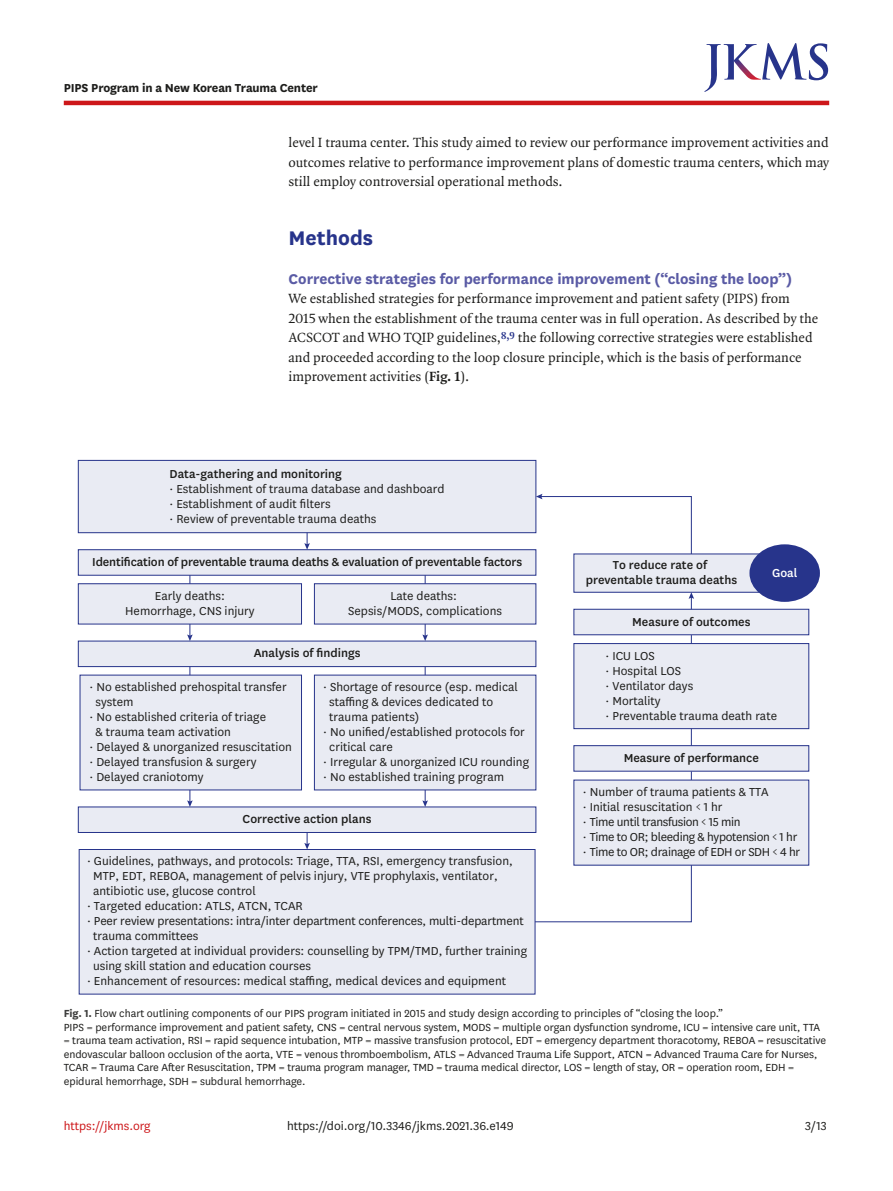
<style>
.page{position:relative;width:893px;height:1191px;background:#fff}
.page>*{position:absolute;margin:0;border:0;box-sizing:border-box;transform-origin:0 0}
.body_title1{font:700 23.1px "National";color:#27348b}
.body_title2_stacked{font:700 16.5px "National";color:#5a5ba5}
.body_p_first{font:14.25px/19.5px "Quadraat OT";color:#1d1d1b}
.body_p{font:14.25px/19.5px "Quadraat OT";color:#1d1d1b;text-align:justify}
.doi_running_footer{font:13.5px/15px "National";color:#1d1d1b}
.t1{font:500 13.5px/15px "National";color:#1d1d1b;text-align:center}
.doi_running_footer-2{font:13.5px/15px "National";letter-spacing:-.025em;color:#1d1d1b}
.alt-title-type{font:700 13.5px "National";letter-spacing:-.01em;color:#1d1d1b}
.t2{font:13.5px "National";color:#cd171a}
.t3{font:500 13.5px "National";color:#fff}
.fig_caption{font:12px/13.5px "National";letter-spacing:-.005em;color:#1d1d1b}
.s1{font-weight:700}
.s2{font-weight:500}
.s3{font-weight:700;color:#3d3d3c}
</style>
<div class="page">
<hr style="left:64px;top:101px;width:765px;height:4px;background:#cd171a">
<svg style="left:704px;top:43px;width:124px;height:49px"></svg>
<div style="left:78px;top:460px;width:458px;height:73px;background:#e9ebf3"></div>
<div style="left:78px;top:460px;width:458px;height:73px;border:1px solid #27348b"></div>
<div style="left:80px;top:675px;width:221px;height:115px;background:#e9ebf3"></div>
<div style="left:79px;top:849px;width:456px;height:145px;background:#e9ebf3"></div>
<div style="left:79px;top:849px;width:456px;height:145px;border:1px solid #27348b"></div>
<div style="left:314px;top:675px;width:222px;height:115px;background:#e9ebf3"></div>
<div style="left:78px;top:550px;width:458px;height:25px;background:#e9ebf3"></div>
<div style="left:78px;top:549px;width:458px;height:26px;border:1px solid #27348b"></div>
<div style="left:78px;top:641px;width:458px;height:25px;background:#e9ebf3"></div>
<div style="left:78px;top:640px;width:458px;height:27px;border:1px solid #27348b"></div>
<div style="left:78px;top:807px;width:458px;height:25px;background:#e9ebf3"></div>
<div style="left:78px;top:806px;width:458px;height:27px;border:1px solid #27348b"></div>
<div style="left:574px;top:745px;width:235px;height:26px;background:#e9ebf3"></div>
<div style="left:573px;top:745px;width:236px;height:26px;border:1px solid #27348b"></div>
<svg style="left:304px;top:533px;width:6px;height:17px"></svg>
<svg style="left:304px;top:832px;width:6px;height:17px"></svg>
<svg style="left:187px;top:790px;width:6px;height:17px"></svg>
<svg style="left:422px;top:790px;width:6px;height:17px"></svg>
<svg style="left:187px;top:624px;width:6px;height:17px"></svg>
<svg style="left:422px;top:624px;width:6px;height:17px"></svg>
<div style="left:574px;top:780px;width:235px;height:85px;background:#e9ebf3"></div>
<div style="left:574px;top:643px;width:235px;height:85px;background:#e9ebf3"></div>
<div style="left:573px;top:643px;width:236px;height:86px;border:1px solid #27348b"></div>
<svg style="left:691px;top:728px;width:1px;height:17px"></svg>
<div style="left:574px;top:609px;width:235px;height:26px;background:#e9ebf3"></div>
<div style="left:573px;top:609px;width:236px;height:26px;border:1px solid #27348b"></div>
<div style="left:574px;top:554px;width:235px;height:38px;background:#e9ebf3"></div>
<svg style="left:689px;top:592px;width:5px;height:17px"></svg>
<div style="left:78px;top:584px;width:223px;height:40px;background:#e9ebf3"></div>
<div style="left:78px;top:583px;width:224px;height:41px;border:1px solid #27348b"></div>
<div style="left:314px;top:584px;width:222px;height:40px;background:#e9ebf3"></div>
<div style="left:314px;top:583px;width:222px;height:41px;border:1px solid #27348b"></div>
<div style="left:749px;top:544px;width:71px;height:58px;background:#27348b;border-radius:50%"></div>
<svg style="left:536px;top:494px;width:156px;height:61px"></svg>
<svg style="left:534px;top:864px;width:158px;height:58px"></svg>
<p class="alt-title-type" style="left:64px;top:78px;width:256px">PIPS Program in a New Korean Trauma Center</p>
<p class="body_p" style="left:289px;top:133px;width:542px">level I trauma center. This study aimed to review our performance improvement activities and outcomes relative to performance improvement plans of domestic trauma centers, which may still employ controversial operational methods.</p>
<p class="body_title1" style="left:289px;top:221px;width:86px">Methods</p>
<p class="body_title2_stacked" style="left:289px;top:267px;width:505px">Corrective strategies for performance improvement (“closing the loop”)</p>
<p class="body_p_first" style="left:289px;top:289px;width:531px">We established strategies for performance improvement and patient safety (PIPS) from 2015 when the establishment of the trauma center was in full operation. As described by the ACSCOT and WHO TQIP guidelines,<sup>8,9</sup> the following corrective strategies were established and proceeded according to the loop closure principle, which is the basis of performance improvement activities (<span class="s1">Fig. 1</span>).</p>
<p class="doi_running_footer" style="left:170px;top:465px;width:277px"><span class="s2">Data-gathering and monitoring<br></span>· Establishment of trauma database and dashboard · Establishment of audit filters<br>· Review of preventable trauma deaths</p>
<p class="t1" style="left:92px;top:553px;width:431px">Identification of preventable trauma deaths &amp; evaluation of preventable factors</p>
<p class="doi_running_footer" style="left:125px;top:588px;width:131px;text-align:center">Early deaths:<br>Hemorrhage, CNS injury</p>
<p class="doi_running_footer" style="left:348px;top:588px;width:155px;text-align:center">Late deaths:<br>Sepsis/MODS, complications</p>
<p class="t1" style="left:254px;top:645px;width:108px">Analysis of findings</p>
<p class="doi_running_footer" style="left:90px;top:679px;width:199px">· No established prehospital transfer</p>
<p class="doi_running_footer" style="left:96px;top:694px;width:39px">system</p>
<p class="doi_running_footer" style="left:90px;top:709px;width:178px">· No established criteria of triage</p>
<p class="doi_running_footer" style="left:96px;top:724px;width:137px">&amp; trauma team activation</p>
<p class="doi_running_footer" style="left:90px;top:739px;width:204px">· Delayed &amp; unorganized resuscitation</p>
<p class="doi_running_footer" style="left:90px;top:754px;width:168px">· Delayed transfusion &amp; surgery</p>
<p class="doi_running_footer" style="left:90px;top:769px;width:116px">· Delayed craniotomy</p>
<p class="doi_running_footer" style="left:323px;top:679px;width:196px">· Shortage of resource (esp. medical</p>
<p class="doi_running_footer" style="left:329px;top:694px;width:166px">staffing &amp; devices dedicated to</p>
<p class="doi_running_footer" style="left:329px;top:709px;width:92px">trauma patients)</p>
<p class="doi_running_footer" style="left:323px;top:724px;width:203px">· No unified/established protocols for</p>
<p class="doi_running_footer" style="left:329px;top:739px;width:65px">critical care</p>
<p class="doi_running_footer" style="left:323px;top:754px;width:207px">· Irregular &amp; unorganized ICU rounding</p>
<p class="doi_running_footer" style="left:323px;top:769px;width:182px">· No established training program</p>
<p class="t1" style="left:243px;top:811px;width:130px">Corrective action plans</p>
<p class="doi_running_footer" style="left:87px;top:853px;width:427px">· Guidelines, pathways, and protocols: Triage, TTA, RSI, emergency transfusion,</p>
<p class="doi_running_footer" style="left:93px;top:868px;width:406px">MTP, EDT, REBOA, management of pelvis injury, VTE prophylaxis, ventilator,</p>
<p class="doi_running_footer" style="left:93px;top:883px;width:164px">antibiotic use, glucose control</p>
<p class="doi_running_footer" style="left:87px;top:898px;width:217px">· Targeted education: ATLS, ATCN, TCAR</p>
<p class="doi_running_footer" style="left:87px;top:913px;width:438px">· Peer review presentations: intra/inter department conferences, multi-department</p>
<p class="doi_running_footer" style="left:93px;top:928px;width:107px">trauma committees</p>
<p class="doi_running_footer" style="left:87px;top:943px;width:442px">· Action targeted at individual providers: counselling by TPM/TMD, further training</p>
<p class="doi_running_footer" style="left:93px;top:958px;width:219px">using skill station and education courses</p>
<p class="doi_running_footer" style="left:87px;top:973px;width:420px">· Enhancement of resources: medical staffing, medical devices and equipment</p>
<p class="t1" style="left:586px;top:557px;width:153px">To reduce rate of preventable trauma deaths</p>
<p class="t1" style="left:632px;top:613px;width:120px">Measure of outcomes</p>
<p class="t3" style="left:772px;top:563px;width:27px">Goal</p>
<p class="doi_running_footer" style="left:606px;top:647px;width:173px">· ICU LOS<br>· Hospital LOS<br>· Ventilator days<br>· Mortality<br>· Preventable trauma death rate</p>
<p class="t1" style="left:624px;top:749px;width:137px">Measure of performance</p>
<p class="doi_running_footer-2" style="left:583px;top:784px;width:219px">· Number of trauma patients &amp; TTA<br>· Initial resuscitation &lt; 1 hr<br>· Time until transfusion &lt; 15 min<br>· Time to OR; bleeding &amp; hypotension &lt; 1 hr · Time to OR; drainage of EDH or SDH &lt; 4 hr</p>
<p class="fig_caption" style="left:64px;top:1006px;width:764px"><span class="s3">Fig. 1.</span> Flow chart outlining components of our PIPS program initiated in 2015 and study design according to principles of “closing the loop.”<br>PIPS = performance improvement and patient safety, CNS = central nervous system, MODS = multiple organ dysfunction syndrome, ICU = intensive care unit, TTA = trauma team activation, RSI = rapid sequence intubation, MTP = massive transfusion protocol, EDT = emergency department thoracotomy, REBOA = resuscitative endovascular balloon occlusion of the aorta, VTE = venous thromboembolism, ATLS = Advanced Trauma Life Support, ATCN = Advanced Trauma Care for Nurses, TCAR = Trauma Care After Resuscitation, TPM = trauma program manager, TMD = trauma medical director, LOS = length of stay, OR = operation room, EDH = epidural hemorrhage, SDH = subdural hemorrhage.</p>
<p class="t2" style="left:64px;top:1116px;width:88px">https://jkms.org</p>
<p class="doi_running_footer" style="left:287px;top:1117px;width:228px">https://doi.org/10.3346/jkms.2021.36.e149</p>
<p class="doi_running_footer" style="left:805px;top:1117px;width:23px">3/13</p>
</div>
